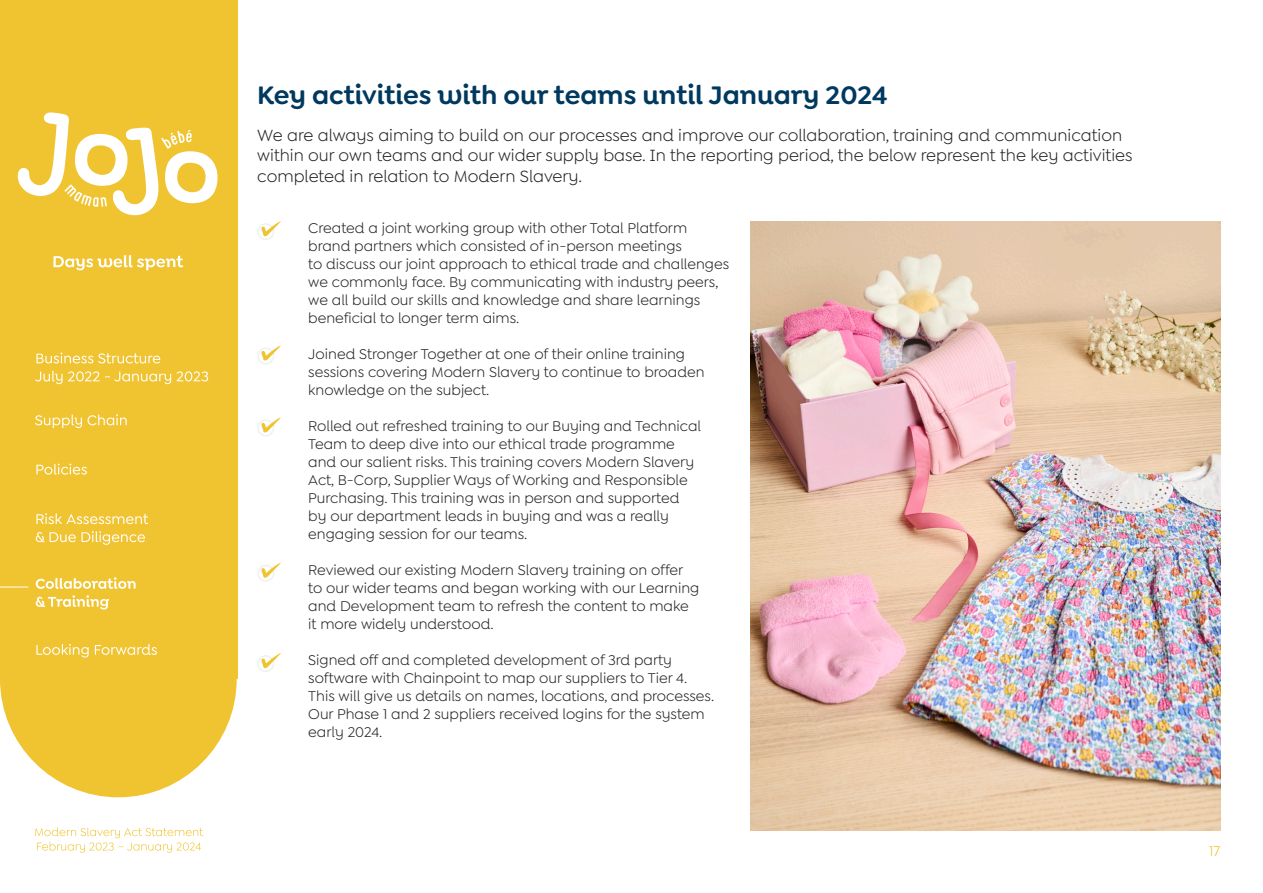
<style>
.page{position:relative;width:1263px;height:893px;background:#fff}
.page>*{position:absolute;margin:0;border:0;box-sizing:border-box;transform-origin:0 0}
.t1{font:600 27px "Goldplay Alt";color:#00395f}
.t2{font:17.25px/20.7px "Goldplay";color:#231f20}
.t3{font:15px/18px "Goldplay";color:#231f20}
.t4{font:15px "Goldplay";color:#f0c331}
</style>
<div class="page">
<div style="left:257px;top:223px;width:17px;height:17px;border:2px solid #eff1f0;border-radius:50%"></div>
<svg style="left:261px;top:221px;width:20px;height:15px"></svg>
<div style="left:257px;top:347px;width:17px;height:17px;border:2px solid #eff1f0;border-radius:50%"></div>
<svg style="left:261px;top:345px;width:20px;height:15px"></svg>
<div style="left:257px;top:419px;width:17px;height:17px;border:2px solid #eff1f0;border-radius:50%"></div>
<svg style="left:261px;top:417px;width:20px;height:15px"></svg>
<div style="left:257px;top:565px;width:17px;height:17px;border:2px solid #eff1f0;border-radius:50%"></div>
<svg style="left:261px;top:563px;width:20px;height:15px"></svg>
<div style="left:257px;top:655px;width:17px;height:17px;border:2px solid #eff1f0;border-radius:50%"></div>
<svg style="left:261px;top:653px;width:20px;height:15px"></svg>
<img style="left:750px;top:221px;width:470px;height:610px">
<svg style="left:35px;top:827px;width:168px;height:26px"></svg>
<div style="left:0;top:0;width:237px;height:679px;background:#f0c331"></div>
<div style="left:0;top:561px;width:237px;height:236px;background:#f0c331;border-radius:50%"></div>
<svg style="left:17px;top:112px;width:201px;height:104px"></svg>
<svg style="left:53px;top:255px;width:130px;height:15px"></svg>
<svg style="left:35px;top:371px;width:173px;height:13px"></svg>
<svg style="left:36px;top:352px;width:124px;height:11px"></svg>
<svg style="left:35px;top:414px;width:92px;height:14px"></svg>
<svg style="left:36px;top:644px;width:121px;height:14px"></svg>
<svg style="left:36px;top:531px;width:109px;height:14px"></svg>
<svg style="left:36px;top:513px;width:112px;height:11px"></svg>
<svg style="left:36px;top:464px;width:51px;height:11px"></svg>
<svg style="left:36px;top:595px;width:73px;height:14px"></svg>
<svg style="left:36px;top:577px;width:100px;height:12px"></svg>
<svg style="left:0;top:587px;width:28px;height:1px"></svg>
<p class="t1" style="left:257px;top:78px;width:632px">Key activities with our teams until January 2024</p>
<p class="t2" style="left:257px;top:125px;width:866px">We are always aiming to build on our processes and improve our collaboration, training and communication</p>
<p class="t2" style="left:257px;top:145px;width:877px">within our own teams and our wider supply base. In the reporting period, the below represent the key activities completed in relation to Modern Slavery.</p>
<p class="t3" style="left:308px;top:219px;width:380px">Created a joint working group with other Total Platform</p>
<p class="t3" style="left:308px;top:237px;width:375px">brand partners which consisted of in-person meetings</p>
<p class="t3" style="left:308px;top:255px;width:422px">to discuss our joint approach to ethical trade and challenges we commonly face. By communicating with industry peers, we all build our skills and knowledge and share learnings beneficial to longer term aims.</p>
<p class="t3" style="left:308px;top:345px;width:398px">Joined Stronger Together at one of their online training sessions covering Modern Slavery to continue to broaden knowledge on the subject.</p>
<p class="t3" style="left:308px;top:417px;width:394px">Rolled out refreshed training to our Buying and Technical<br>Team to deep dive into our ethical trade programme</p>
<p class="t3" style="left:308px;top:453px;width:387px">and our salient risks. This training covers Modern Slavery<br>Act, B-Corp, Supplier Ways of Working and Responsible<br>Purchasing. This training was in person and supported</p>
<p class="t3" style="left:308px;top:507px;width:362px">by our department leads in buying and was a really engaging session for our teams.</p>
<p class="t3" style="left:308px;top:561px;width:376px">Reviewed our existing Modern Slavery training on offer</p>
<p class="t3" style="left:308px;top:579px;width:393px">to our wider teams and began working with our Learning</p>
<p class="t3" style="left:308px;top:597px;width:382px">and Development team to refresh the content to make</p>
<p class="t3" style="left:308px;top:615px;width:187px">it more widely understood.</p>
<p class="t3" style="left:308px;top:651px;width:380px">Signed off and completed development of 3rd party software with Chainpoint to map our suppliers to Tier 4.</p>
<p class="t3" style="left:308px;top:687px;width:407px">This will give us details on names, locations, and processes.<br>Our Phase 1 and 2 suppliers received logins for the system early 2024.</p>
<p class="t4" style="left:1209px;top:843px;width:13px">17</p>
</div>
